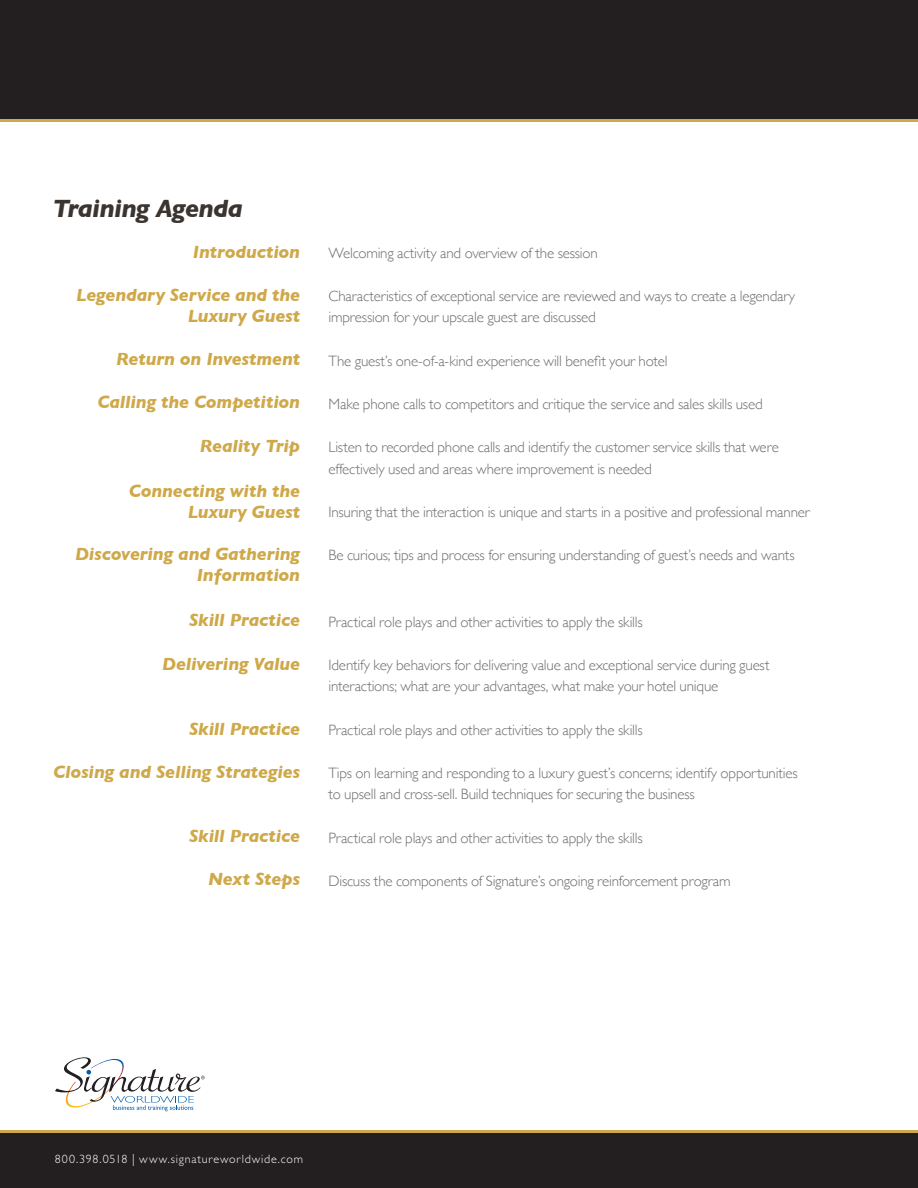
<style>
.page{position:relative;width:918px;height:1188px;background:#fff}
.page>*{position:absolute;margin:0;border:0;box-sizing:border-box;transform-origin:0 0}
.t1{font:italic 700 25.5px "Gill Sans";letter-spacing:-.025em;color:#3b3532}
.t2{font:italic 700 18px/21px "Gill Sans";letter-spacing:-.005em;color:#cfa949;text-align:right}
.body_copy{font:300 15px/21.6px "Gill Sans";letter-spacing:-.015em;color:#6c6d70}
.t3{font:300 12px "Gill Sans Std";letter-spacing:.07em;color:#fff}
</style>
<div class="page">
<svg style="left:55px;top:1057px;width:150px;height:54px"></svg>
<div style="left:0;top:1131px;width:918px;height:57px;background:linear-gradient(to right,#231f20,#231f20)"></div>
<div style="left:0;top:1134px;width:918px;height:54px;background:#231f20"></div>
<div style="left:0;top:0;width:918px;height:122px;background:#231f20"></div>
<hr style="left:0;top:119px;width:918px;height:3px;background:#cfa949">
<p class="t1" style="left:52px;top:193px;width:192px">Training Agenda</p>
<h2 class="t2" style="left:193px;top:242px;width:109px">Introduction</h2>
<h2 class="t2" style="left:76px;top:284px;width:225px">Legendary Service and the<br>Luxury Guest</h2>
<h2 class="t2" style="left:116px;top:349px;width:186px">Return on Investment</h2>
<h2 class="t2" style="left:97px;top:392px;width:204px">Calling the Competition</h2>
<h2 class="t2" style="left:200px;top:436px;width:102px">Reality Trip</h2>
<h2 class="t2" style="left:129px;top:480px;width:173px">Connecting with the<br>Luxury Guest</h2>
<h2 class="t2" style="left:75px;top:544px;width:227px">Discovering and Gathering<br>Information</h2>
<h2 class="t2" style="left:189px;top:610px;width:113px">Skill Practice</h2>
<h2 class="t2" style="left:162px;top:653px;width:140px">Delivering Value</h2>
<h2 class="t2" style="left:189px;top:719px;width:113px">Skill Practice</h2>
<h2 class="t2" style="left:53px;top:761px;width:248px">Closing and Selling Strategies</h2>
<h2 class="t2" style="left:189px;top:826px;width:113px">Skill Practice</h2>
<h2 class="t2" style="left:208px;top:869px;width:94px">Next Steps</h2>
<p class="body_copy" style="left:328px;top:241px;width:271px">Welcoming activity and overview of the session</p>
<p class="body_copy" style="left:328px;top:284px;width:468px">Characteristics of exceptional service are reviewed and ways to create a legendary impression for your upscale guest are discussed</p>
<p class="body_copy" style="left:328px;top:349px;width:341px">The guest’s one-of-a-kind experience will benefit your hotel</p>
<p class="body_copy" style="left:328px;top:392px;width:436px">Make phone calls to competitors and critique the service and sales skills used</p>
<p class="body_copy" style="left:328px;top:436px;width:452px">Listen to recorded phone calls and identify the customer service skills that were effectively used and areas where improvement is needed</p>
<p class="body_copy" style="left:328px;top:500px;width:483px">Insuring that the interaction is unique and starts in a positive and professional manner</p>
<p class="body_copy" style="left:328px;top:544px;width:468px">Be curious; tips and process for ensuring understanding of guest’s needs and wants</p>
<p class="body_copy" style="left:328px;top:610px;width:316px">Practical role plays and other activities to apply the skills</p>
<p class="body_copy" style="left:328px;top:653px;width:443px">Identify key behaviors for delivering value and exceptional service during guest interactions; what are your advantages, what make your hotel unique</p>
<p class="body_copy" style="left:328px;top:718px;width:316px">Practical role plays and other activities to apply the skills</p>
<p class="body_copy" style="left:328px;top:761px;width:471px">Tips on learning and responding to a luxury guest’s concerns; identify opportunities to upsell and cross-sell. Build techniques for securing the business</p>
<p class="body_copy" style="left:328px;top:826px;width:316px">Practical role plays and other activities to apply the skills</p>
<p class="body_copy" style="left:328px;top:869px;width:404px">Discuss the components of Signature’s ongoing reinforcement program</p>
<p class="t3" style="left:55px;top:1152px;width:250px">800.398.0518 | www.signatureworldwide.com</p>
</div>
